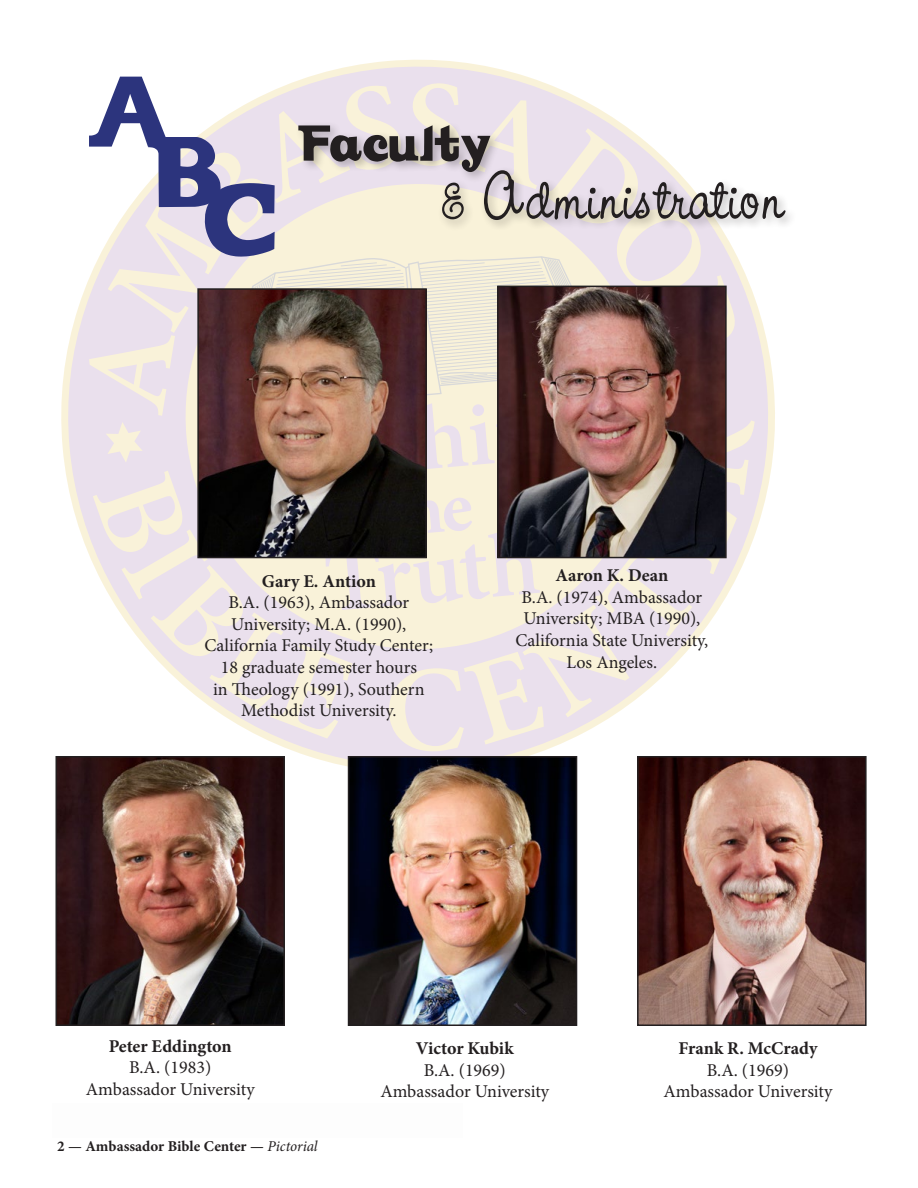
<style>
.page{position:relative;width:918px;height:1188px;background:#fff}
.page>*{position:absolute;margin:0;border:0;box-sizing:border-box;transform-origin:0 0}
.t1{font:104.85px "Vintage";color:#2c347d}
.t2{font:67.5px "CAC Pinafore";color:#231f20}
.t3{font:52.5px "Vintage";color:#231f20}
.t4{font:18px/21.6px "Minion Pro";color:#231f20;text-align:center}
.t5{font:700 18px "Minion Pro";letter-spacing:-.005em;color:#231f20}
.t6{font:700 15px "Minion Pro";letter-spacing:-.005em;color:#231f20}
.s1{font-size:52.5px}
.s2{font-weight:400;font-style:italic}
</style>
<div class="page">
<svg style="left:55px;top:59px;width:720px;height:723px"></svg>
<svg style="left:175px;top:463px;width:347px;height:196px;background:#f2ebd9"></svg>
<img style="left:500px;top:463px;width:224px;height:92px">
<img style="left:640px;top:759px;width:224px;height:264px">
<div style="left:637px;top:756px;width:230px;height:270px;border:2px solid #231f20"></div>
<img style="left:59px;top:759px;width:223px;height:264px">
<div style="left:56px;top:756px;width:229px;height:270px;border:2px solid #231f20"></div>
<img style="left:200px;top:463px;width:224px;height:92px">
<div style="left:197px;top:288px;width:230px;height:270px;border:2px solid #231f20"></div>
<img style="left:351px;top:759px;width:223px;height:264px">
<div style="left:348px;top:756px;width:229px;height:270px;border:2px solid #231f20"></div>
<div style="left:438px;top:167px;width:359px;height:65px;background:#231f20;opacity:.3"></div>
<svg style="left:106px;top:82px;width:619px;height:381px;background:#c2b0ae"></svg>
<svg style="left:151px;top:564px;width:208px;height:176px;background:#efe7eb"></svg>
<div style="left:388px;top:668px;width:76px;height:84px;background:#eae0ed"></div>
<svg style="left:522px;top:544px;width:180px;height:175px;background:#ded7dd"></svg>
<h1 class="t1" style="left:88px;top:46px;width:84px">A</h1>
<h1 class="t1" style="left:147px;top:106px;width:77px">B</h1>
<h1 class="t1" style="left:201px;top:154px;width:77px">C</h1>
<h3 class="t3" style="left:297px;top:110px;width:195px">Faculty</h3>
<h2 class="t2" style="left:441px;top:157px;width:344px"><span class="s1">&amp;</span> Administration</h2>
<p class="t5" style="left:262px;top:568px;width:116px">Gary E. Antion</p>
<p class="t4" style="left:204px;top:592px;width:230px">B.A. (1963), Ambassador<br>University; M.A. (1990),<br>California Family Study Center;<br>18 graduate semester hours<br>in Theology (1991), Southern<br>Methodist University.</p>
<p class="t5" style="left:556px;top:563px;width:114px">Aaron K. Dean</p>
<p class="t4" style="left:515px;top:586px;width:194px">B.A. (1974), Ambassador<br>University; MBA (1990),<br>California State University,<br>Los Angeles.</p>
<p class="t5" style="left:109px;top:1033px;width:125px">Peter Eddington</p>
<p class="t4" style="left:86px;top:1057px;width:170px">B.A. (1983)<br>Ambassador University</p>
<p class="t6" style="left:57px;top:1136px;width:262px">2 — Ambassador Bible Center — <span class="s2">Pictorial</span></p>
<p class="t5" style="left:416px;top:1036px;width:99px">Victor Kubik</p>
<p class="t4" style="left:380px;top:1059px;width:170px">B.A. (1969)<br>Ambassador University</p>
<p class="t5" style="left:679px;top:1036px;width:140px">Frank R. McCrady</p>
<p class="t4" style="left:664px;top:1059px;width:170px">B.A. (1969)<br>Ambassador University</p>
</div>
